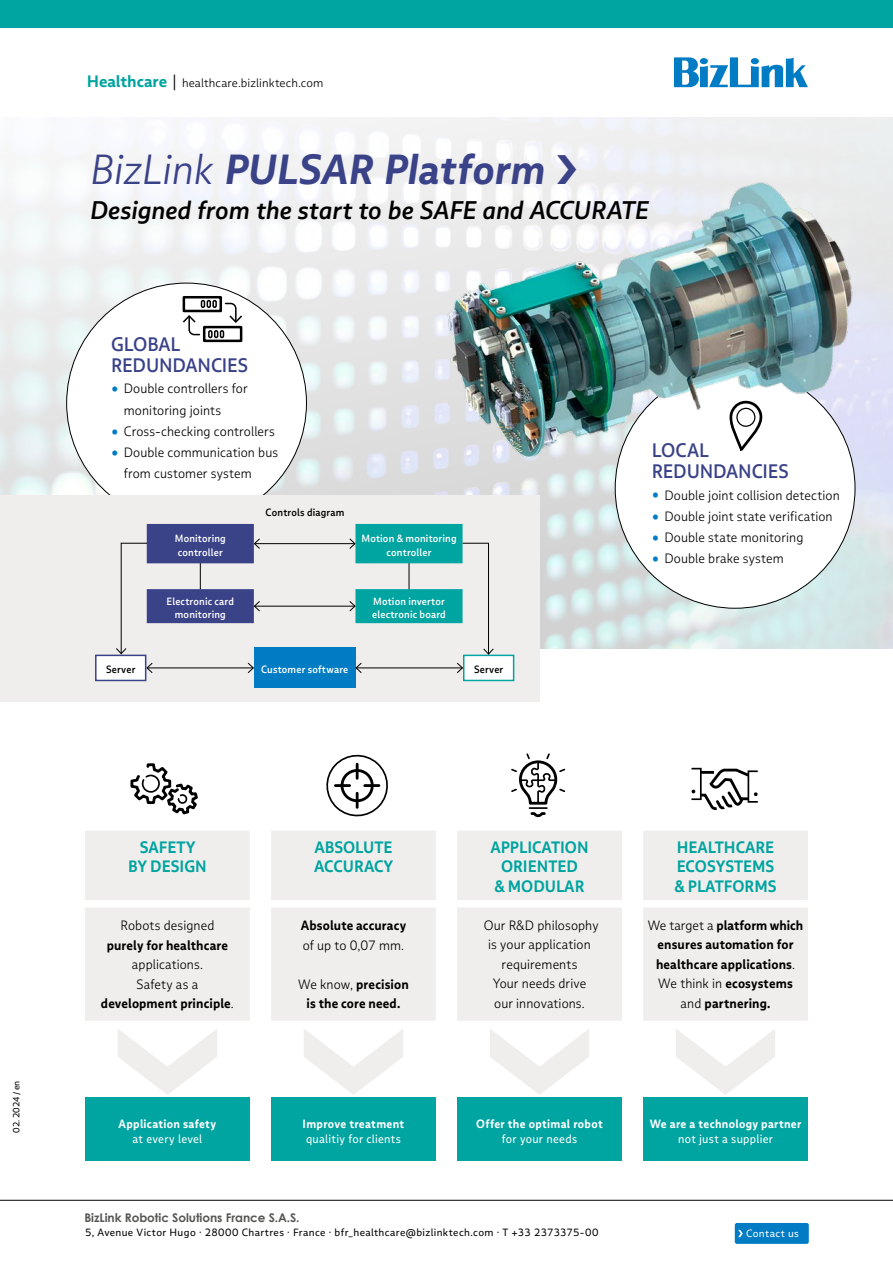
<style>
.page{position:relative;width:893px;height:1263px;background:#fff}
.page>*{position:absolute;margin:0;border:0;box-sizing:border-box;transform-origin:0 0}
.t1{font:italic 700 42px "Multiple Sans Alt II";color:#3a4288}
.t2{font:italic 600 25.5px "Multiple Sans Pro";letter-spacing:-.005em;color:#000}
.t3{font:600 19.5px/21.3px "Multiple Sans Pro";letter-spacing:-.005em;color:#3a4288;scale:.95 1}
.t4{font:700 16.5px/19.8px "Multiple Sans Alt III";color:#00a4a0;text-align:center;scale:.95 1}
.t5{font:300 13.5px/19.5px "Multiple Sans Pro";letter-spacing:.01em;color:#000;scale:.95 1}
.t6{font:700 13.5px/19.5px "Multiple Sans Pro";letter-spacing:.01em;color:#000;text-align:center;scale:.95 1}
.t7{font:700 12px "Multiple Sans Pro";letter-spacing:.025em;color:#fff;scale:.95 1}
.t8{font:12px "Multiple Sans Pro";letter-spacing:.025em;color:#fff;scale:.95 1}
.t9{font:300 12px "Multiple Sans Pro";letter-spacing:.01em;color:#000}
.t10{font:700 12px "Century Gothic";letter-spacing:-.005em;color:#575756}
.t11{font:600 10.5px/13.5px "Multiple Sans Pro";letter-spacing:.02em;color:#fff;text-align:center;scale:.95 1}
.t12{font:10.5px "Multiple Sans Pro";letter-spacing:.035em;color:#000}
.t13{font:600 10.5px "Multiple Sans Pro";letter-spacing:.02em;color:#000;scale:.95 1}
.t14{font:10.5px "Multiple Sans Pro";letter-spacing:.035em;color:#fff}
.t15{font:9px "Multiple Sans Pro";color:#000}
.s1{font-weight:700;font-size:16.5px;color:#00a4a0}
.s2{font-size:16.5px}
.s3{font-weight:300}
.s4{font-weight:400;font-size:18px;color:#007cc5}
.s5{font-weight:700}
</style>
<div class="page">
<img style="left:0;top:117px;width:893px;height:531px">
<div style="left:67px;top:283px;width:239px;height:240px;background:#fff;border-radius:50%"></div>
<div style="left:0;top:495px;width:540px;height:207px;background:#f0eeed"></div>
<div style="left:85px;top:831px;width:165px;height:190px;background:#f0eeed"></div>
<div style="left:85px;top:1097px;width:165px;height:64px;background:#00a4a0"></div>
<div style="left:85px;top:900px;width:165px;height:7px;background:#fff"></div>
<div style="left:271px;top:831px;width:165px;height:190px;background:#f0eeed"></div>
<div style="left:271px;top:1097px;width:165px;height:64px;background:#00a4a0"></div>
<div style="left:271px;top:900px;width:165px;height:7px;background:#fff"></div>
<div style="left:457px;top:831px;width:165px;height:190px;background:#f0eeed"></div>
<div style="left:457px;top:1097px;width:165px;height:64px;background:#00a4a0"></div>
<div style="left:457px;top:900px;width:165px;height:7px;background:#fff"></div>
<div style="left:643px;top:831px;width:165px;height:190px;background:#f0eeed"></div>
<div style="left:643px;top:1097px;width:165px;height:64px;background:#00a4a0"></div>
<div style="left:643px;top:900px;width:165px;height:7px;background:#fff"></div>
<div style="left:615px;top:368px;width:240px;height:240px;background:#fff;border-radius:50%"></div>
<img style="left:446px;top:180px;width:410px;height:278px">
<svg style="left:118px;top:1029px;width:99px;height:66px"></svg>
<svg style="left:304px;top:1029px;width:99px;height:66px"></svg>
<svg style="left:490px;top:1029px;width:99px;height:66px"></svg>
<svg style="left:676px;top:1029px;width:99px;height:66px"></svg>
<hr style="left:200px;top:562px;width:1px;height:31px;background:#000">
<hr style="left:409px;top:562px;width:1px;height:31px;background:#000">
<div style="left:148px;top:525px;width:105px;height:38px;background:#3a4288"></div>
<div style="left:147px;top:524px;width:107px;height:39px;border:2px solid #3a4288"></div>
<div style="left:356px;top:525px;width:106px;height:38px;background:#00a4a0"></div>
<div style="left:355px;top:524px;width:108px;height:39px;border:2px solid #00a4a0"></div>
<div style="left:356px;top:590px;width:106px;height:32px;background:#00a4a0"></div>
<div style="left:355px;top:589px;width:108px;height:34px;border:2px solid #00a4a0"></div>
<div style="left:148px;top:590px;width:105px;height:32px;background:#3a4288"></div>
<div style="left:147px;top:589px;width:107px;height:34px;border:2px solid #3a4288"></div>
<div style="left:96px;top:655px;width:50px;height:25px;background:#fff"></div>
<div style="left:95px;top:655px;width:51px;height:26px;border:2px solid #3a4288"></div>
<div style="left:464px;top:655px;width:50px;height:25px;background:#fff"></div>
<div style="left:463px;top:655px;width:51px;height:26px;border:2px solid #00a4a0"></div>
<div style="left:254px;top:648px;width:101px;height:40px;background:#007cc5"></div>
<hr style="left:147px;top:667px;width:106px;height:1px;background:#000">
<svg style="left:146px;top:662px;width:7px;height:12px"></svg>
<svg style="left:247px;top:662px;width:7px;height:11px"></svg>
<hr style="left:254px;top:606px;width:101px;height:1px;background:#000">
<svg style="left:253px;top:600px;width:8px;height:12px"></svg>
<svg style="left:349px;top:600px;width:7px;height:12px"></svg>
<hr style="left:254px;top:543px;width:101px;height:1px;background:#000">
<svg style="left:253px;top:538px;width:8px;height:11px"></svg>
<svg style="left:349px;top:538px;width:7px;height:11px"></svg>
<hr style="left:356px;top:667px;width:106px;height:1px;background:#000">
<svg style="left:355px;top:662px;width:7px;height:12px"></svg>
<svg style="left:456px;top:662px;width:7px;height:11px"></svg>
<svg style="left:115px;top:542px;width:33px;height:113px"></svg>
<svg style="left:462px;top:542px;width:32px;height:113px"></svg>
<svg style="left:183px;top:315px;width:18px;height:21px"></svg>
<div style="left:203px;top:326px;width:39px;height:16px;border:3px solid #000"></div>
<div style="left:208px;top:330px;width:5px;height:8px;border:2px solid #000"></div>
<svg style="left:214px;top:330px;width:10px;height:8px"></svg>
<svg style="left:224px;top:302px;width:19px;height:21px"></svg>
<div style="left:183px;top:296px;width:39px;height:16px;border:3px solid #000"></div>
<div style="left:212px;top:300px;width:5px;height:8px;border:2px solid #000"></div>
<svg style="left:201px;top:300px;width:10px;height:8px"></svg>
<svg style="left:731px;top:399px;width:32px;height:53px"></svg>
<svg style="left:130px;top:763px;width:68px;height:52px"></svg>
<svg style="left:326px;top:754px;width:62px;height:63px"></svg>
<hr style="left:356px;top:764px;width:3px;height:14px;background:#000">
<hr style="left:356px;top:793px;width:3px;height:14px;background:#000">
<hr style="left:365px;top:784px;width:14px;height:3px;background:#000">
<hr style="left:335px;top:784px;width:15px;height:3px;background:#000">
<svg style="left:692px;top:767px;width:64px;height:44px"></svg>
<div style="left:691px;top:768px;width:11px;height:32px;border:2px solid #000"></div>
<div style="left:747px;top:770px;width:12px;height:33px;border:2px solid #000"></div>
<svg style="left:511px;top:753px;width:55px;height:65px"></svg>
<svg style="left:0;top:1200px;width:893px;height:44px"></svg>
<svg style="left:674px;top:57px;width:134px;height:30px"></svg>
<div style="left:735px;top:1223px;width:74px;height:21px;background:#007cc5;border-radius:2px"></div>
<svg style="left:738px;top:1230px;width:5px;height:7px"></svg>
<div style="left:0;top:0;width:893px;height:28px;background:#00a4a0"></div>
<svg style="left:557px;top:155px;width:19px;height:29px"></svg>
<p class="t9" style="left:87px;top:76px;width:238px"><span class="s1">Healthcare</span> <span class="s2">|</span> healthcare.bizlinktech.com</p>
<h1 class="t1" style="left:90px;top:143px;width:457px"><span class="s3">BizLink</span> PULSAR Platform</h1>
<h2 class="t2" style="left:90px;top:194px;width:560px">Designed from the start to be SAFE and ACCURATE</h2>
<h3 class="t3" style="left:111px;top:333px;width:146px">GLOBAL<br>REDUNDANCIES</h3>
<p class="t5" style="left:124px;top:378px;width:132px;line-height:21.3px;text-indent:-13px"><span class="s4">•</span> Double controllers for monitoring joints</p>
<p class="t5" style="left:111px;top:421px;width:174px"><span class="s4">•</span> Cross-checking controllers</p>
<p class="t5" style="left:124px;top:442px;width:164px;line-height:21.3px;text-indent:-13px"><span class="s4">•</span> Double communication bus from customer system</p>
<p class="t13" style="left:266px;top:506px;width:84px">Controls diagram</p>
<p class="t11" style="left:175px;top:532px;width:55px">Monitoring controller</p>
<p class="t11" style="left:361px;top:532px;width:102px">Motion &amp; monitoring controller</p>
<p class="t11" style="left:167px;top:594px;width:73px">Electronic card monitoring</p>
<p class="t11" style="left:372px;top:594px;width:79px;text-align:left">Motion invertor electronic board</p>
<p class="t13" style="left:106px;top:663px;width:32px">Server</p>
<p class="t11" style="left:261px;top:663px;width:93px">Customer software</p>
<p class="t13" style="left:474px;top:663px;width:32px">Server</p>
<h3 class="t3" style="left:652px;top:440px;width:146px">LOCAL<br>REDUNDANCIES</h3>
<p class="t5" style="left:652px;top:485px;width:199px"><span class="s4">•</span> Double joint collision detection</p>
<p class="t5" style="left:652px;top:506px;width:192px"><span class="s4">•</span> Double joint state verification</p>
<p class="t5" style="left:652px;top:528px;width:161px"><span class="s4">•</span> Double state monitoring</p>
<p class="t5" style="left:652px;top:549px;width:140px"><span class="s4">•</span> Double brake system</p>
<p class="t15" style="left:11px;top:1132px;width:53px;rotate:-90deg">02.2024/ en</p>
<p class="t4" style="left:128px;top:837px;width:84px">SAFETY<br>BY DESIGN</p>
<p class="t5" style="left:120px;top:915px;width:100px">Robots designed</p>
<p class="t6" style="left:107px;top:935px;width:129px">purely for healthcare</p>
<p class="t5" style="left:101px;top:954px;width:141px;text-align:center">applications.<br>Safety as a <span class="s5">development principle</span>.</p>
<p class="t4" style="left:314px;top:837px;width:85px;text-align:left">ABSOLUTE<br>ACCURACY</p>
<p class="t6" style="left:301px;top:915px;width:112px">Absolute accuracy</p>
<p class="t5" style="left:303px;top:935px;width:108px">of up to 0,07 mm.</p>
<p class="t6" style="left:298px;top:974px;width:118px"><span class="s3">We know,</span> precision is the core need.</p>
<p class="t4" style="left:490px;top:837px;width:105px">APPLICATION<br>ORIENTED<br>&amp; MODULAR</p>
<p class="t5" style="left:484px;top:915px;width:122px;text-align:center">Our R&amp;D philosophy is your application requirements<br>Your needs drive our innovations.</p>
<p class="t7" style="left:119px;top:1116px;width:104px">Application safety</p>
<p class="t8" style="left:133px;top:1131px;width:75px">at every level</p>
<p class="t7" style="left:303px;top:1116px;width:108px">Improve treatment</p>
<p class="t8" style="left:306px;top:1131px;width:101px">qualitiy for clients</p>
<p class="t7" style="left:476px;top:1116px;width:135px">Offer the optimal robot</p>
<p class="t8" style="left:502px;top:1131px;width:81px">for your needs</p>
<p class="t10" style="left:84px;top:1209px;width:217px">BizLink Robotic Solutions France S.A.S.</p>
<p class="t12" style="left:85px;top:1226px;width:515px">5, Avenue Victor Hugo · 28000 Chartres · France · bfr_healthcare@bizlinktech.com · T +33 2373375-00</p>
<p class="t4" style="left:675px;top:837px;width:109px;text-align:left">HEALTHCARE<br>ECOSYSTEMS &amp; PLATFORMS</p>
<p class="t6" style="left:648px;top:915px;width:165px"><span class="s3">We target a</span> platform which ensures automation for healthcare applications<span class="s3">.<br>We think in</span> ecosystems <span class="s3">and</span> partnering.</p>
<p class="t7" style="left:650px;top:1116px;width:161px">We are a technology partner</p>
<p class="t8" style="left:678px;top:1131px;width:101px">not just a supplier</p>
<p class="t14" style="left:746px;top:1227px;width:54px">Contact us</p>
</div>
